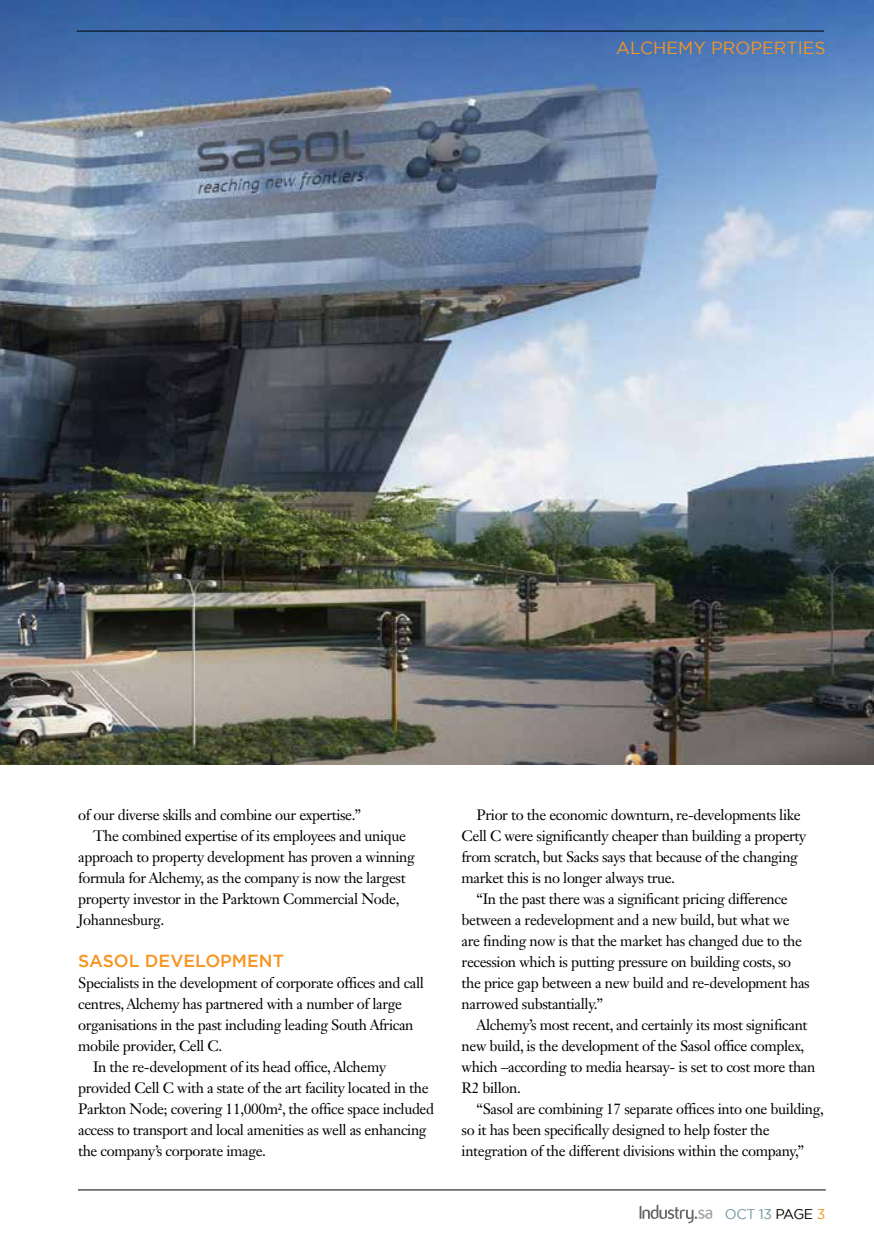
<style>
.page{position:relative;width:874px;height:1241px;background:#fff}
.page>*{position:absolute;margin:0;border:0;box-sizing:border-box;transform-origin:0 0}
.t1{font:17.5px "Gotham";color:#f79421}
.t2{font:500 17.5px "Gotham";color:#f79421}
.t3{font:14.88px/21px "Janson Text LT Std";letter-spacing:-.025em;color:#000}
.t4{font:14px "Gotham";letter-spacing:-.03em;color:#71949e}
.s1{color:#000}
.s2{color:#f79421}
</style>
<div class="page">
<img style="left:229px;top:0;width:644px;height:764px">
<img style="left:0;top:0;width:229px;height:764px">
<svg style="left:639px;top:1204px;width:72px;height:18px"></svg>
<hr style="left:77px;top:31px;width:746px;height:1px;background:#000">
<hr style="left:78px;top:1189px;width:747px;height:1px;background:#000">
<p class="t1" style="left:616px;top:38px;width:64px">ALCHEMY</p>
<p class="t1" style="left:710px;top:38px;width:24px">PROPERTIE</p>
<p class="t1" style="left:814px;top:38px;width:13px">S</p>
<p class="t3" style="left:78px;top:803px;width:284px">of our diverse skills and combine our expertise.”</p>
<p class="t3" style="left:93px;top:824px;width:314px">The combined expertise of its employees and unique</p>
<p class="t3" style="left:78px;top:845px;width:338px">approach to property development has proven a winning</p>
<p class="t3" style="left:78px;top:866px;width:329px">formula for Alchemy, as the company is now the largest</p>
<p class="t3" style="left:78px;top:887px;width:323px">property investor in the Parktown Commercial Node,</p>
<p class="t3" style="left:78px;top:908px;width:88px">Johannesburg.</p>
<p class="t2" style="left:78px;top:950px;width:207px">SASOL DEVELOPMENT</p>
<p class="t3" style="left:78px;top:971px;width:347px">Specialists in the development of corporate offices and call</p>
<p class="t3" style="left:78px;top:992px;width:325px">centres, Alchemy has partnered with a number of large</p>
<p class="t3" style="left:78px;top:1013px;width:337px">organisations in the past including leading South African</p>
<p class="t3" style="left:78px;top:1034px;width:145px">mobile provider, Cell C.</p>
<p class="t3" style="left:93px;top:1055px;width:294px">In the re-development of its head office, Alchemy</p>
<p class="t3" style="left:78px;top:1076px;width:352px">provided Cell C with a state of the art facility located in the</p>
<p class="t3" style="left:78px;top:1097px;width:357px">Parkton Node; covering 11,000m², the office space included</p>
<p class="t3" style="left:78px;top:1118px;width:350px">access to transport and local amenities as well as enhancing</p>
<p class="t3" style="left:78px;top:1139px;width:189px">the company’s corporate image.</p>
<p class="t3" style="left:461px;top:803px;width:346px;text-indent:15px">Prior to the economic downturn, re-developments like Cell C were significantly cheaper than building a property from scratch, but Sacks says that because of the changing market this is no longer always true.</p>
<p class="t3" style="left:461px;top:887px;width:349px;text-indent:15px">“In the past there was a significant pricing difference between a redevelopment and a new build, but what we are finding now is that the market has changed due to the recession which is putting pressure on building costs, so the price gap between a new build and re-development has narrowed substantially.”</p>
<p class="t3" style="left:461px;top:1013px;width:355px;text-indent:15px">Alchemy’s most recent, and certainly its most significant new build, is the development of the Sasol office complex, which –according to media hearsay- is set to cost more than R2 billon.</p>
<p class="t3" style="left:461px;top:1097px;width:363px;text-indent:15px">“Sasol are combining 17 separate offices into one building, so it has been specifically designed to help foster the integration of the different divisions within the company,”</p>
<p class="t4" style="left:724px;top:1205px;width:102px">OCT 13 <span class="s1">PAGE</span> <span class="s2">3</span></p>
</div>
